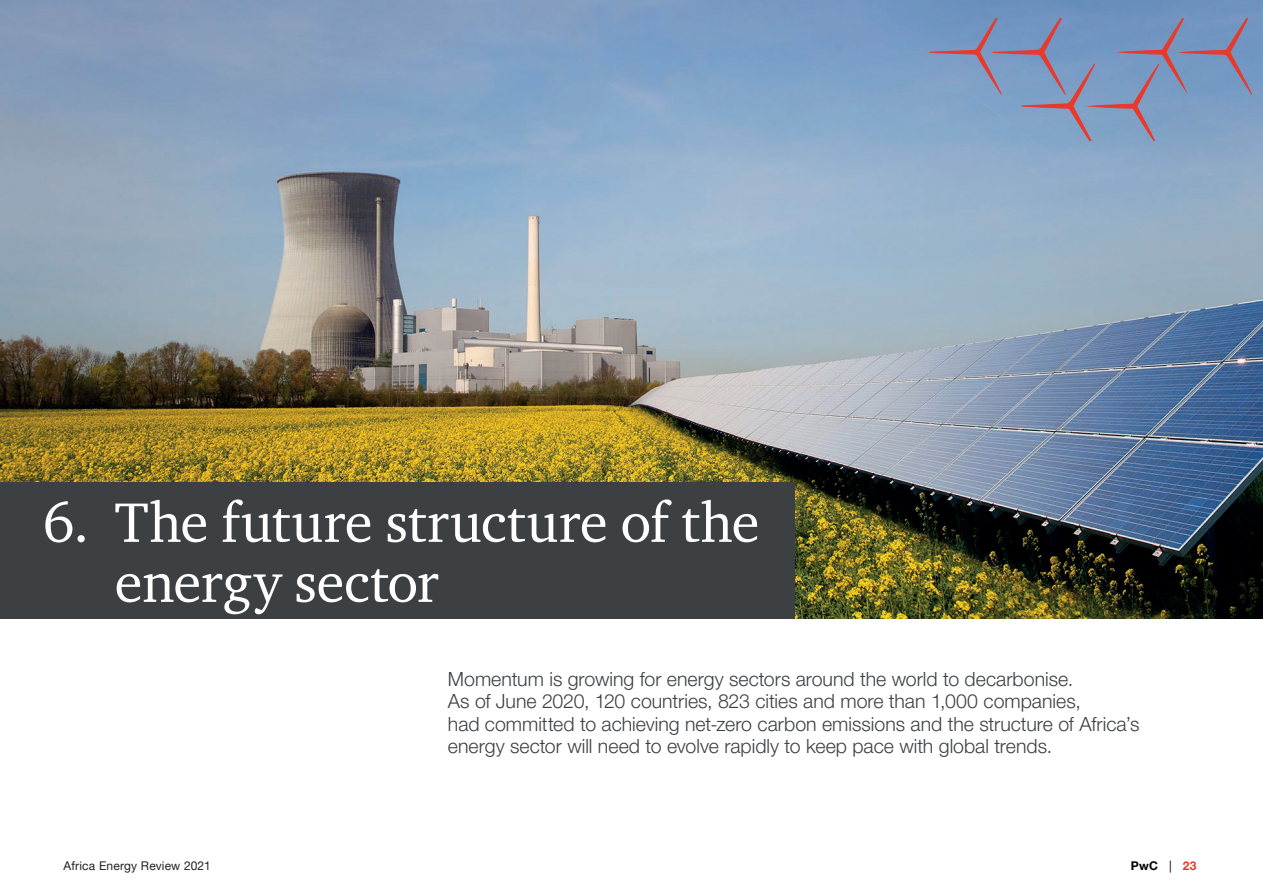
<style>
.page{position:relative;width:1263px;height:893px;background:#fff}
.page>*{position:absolute;margin:0;border:0;box-sizing:border-box;transform-origin:0 0}
.t1{font:57px/60px "ITC Charter Com";letter-spacing:-.01em;color:#fff}
.t2{font:300 19.5px/22.5px "Helvetica Neue LT Pro";color:#3d4043}
.t3{font:12px "Helvetica Neue LT Pro";letter-spacing:.015em;color:#231f20}
.t4{font:700 12px "Helvetica Neue LT Pro";color:#000001}
.s1{font-weight:400}
.s2{color:#e8392a}
</style>
<div class="page">
<img style="left:0;top:0;width:1263px;height:619px">
<svg style="left:929px;top:18px;width:323px;height:122px"></svg>
<div style="left:0;top:483px;width:794px;height:136px;background:#3d4043"></div>
<h1 class="t1" style="left:115px;top:492px;width:646px;text-indent:-72px">6. The future structure of the energy sector</h1>
<p class="t2" style="left:448px;top:667px;width:693px">Momentum is growing for energy sectors around the world to decarbonise.<br>As of June 2020, 120 countries, 823 cities and more than 1,000 companies,<br>had committed to achieving net-zero carbon emissions and the structure of Africa’s energy sector will need to evolve rapidly to keep pace with global trends.</p>
<p class="t3" style="left:64px;top:858px;width:149px">Africa Energy Review 2021</p>
<p class="t4" style="left:1131px;top:858px;width:67px">PwC <span class="s1">|</span> <span class="s2">23</span></p>
</div>
